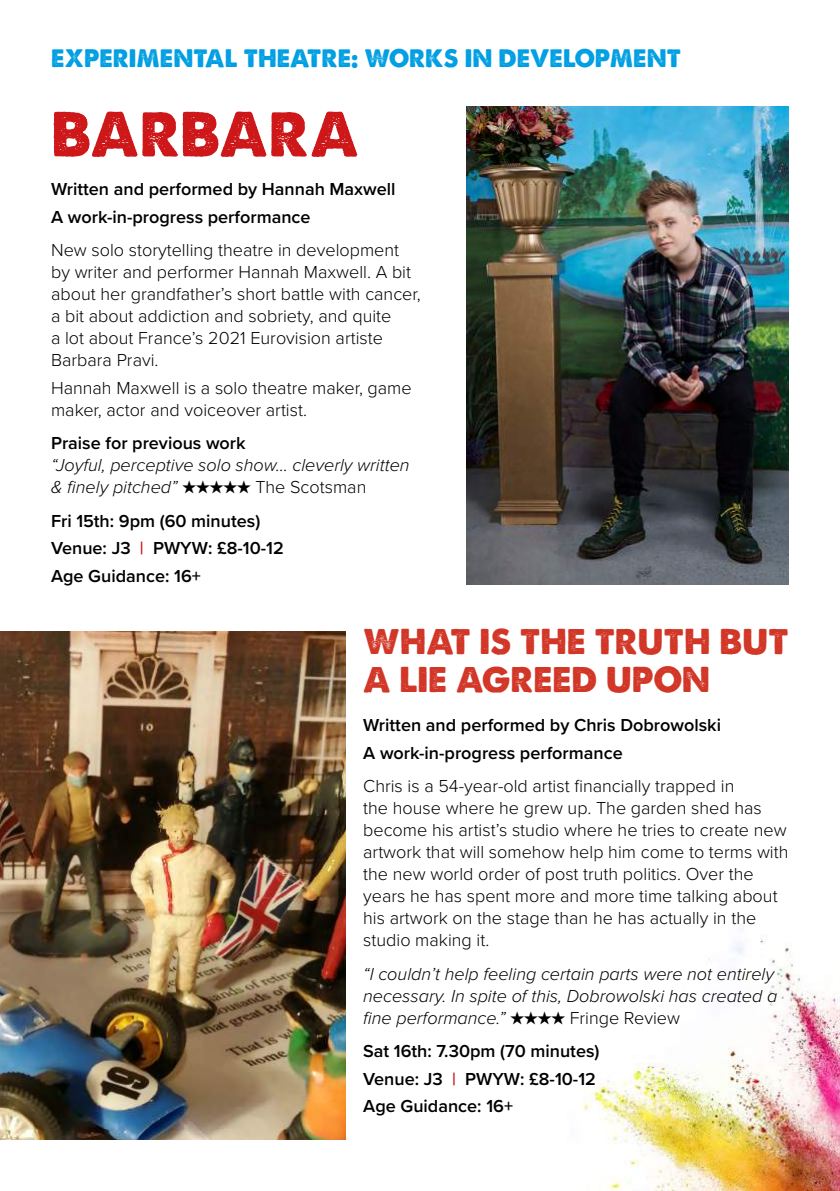
<style>
.page{position:relative;width:840px;height:1191px;background:#fff}
.page>*{position:absolute;margin:0;border:0;box-sizing:border-box;transform-origin:0 0}
.t1{font:60px "A Loveof Thunder";letter-spacing:.005em;color:#cd1719}
.t2{font:34px/38px "A Loveof Thunder";color:#d23627}
.t3{font:24px "A Loveof Thunder";color:#009fe3}
.t4{font:300 18px/22px "Proxima Nova";color:#000}
.t5{font:600 18px/27.6px "Proxima Nova";color:#000}
.t6{font:italic 300 18px/22px "Proxima Nova";color:#000}
.s1{font-style:normal}
.s2{color:#cd1719}
</style>
<div class="page">
<img style="left:583px;top:938px;width:256px;height:253px">
<img style="left:0;top:631px;width:345px;height:509px">
<img style="left:466px;top:107px;width:322px;height:477px">
<h3 class="t3" style="left:51px;top:43px;width:631px">EXPERIMENTAL THEATRE: WORKS IN DEVELOPMENT</h3>
<h1 class="t1" style="left:51px;top:97px;width:309px">BARBARA</h1>
<p class="t5" style="left:51px;top:175px;width:346px">Written and performed by Hannah Maxwell<br>A work-in-progress performance</p>
<p class="t4" style="left:51px;top:238px;width:371px">New solo storytelling theatre in development by writer and performer Hannah Maxwell. A bit about her grandfather’s short battle with cancer, a bit about addiction and sobriety, and quite<br>a lot about France’s 2021 Eurovision artiste Barbara Pravi.</p>
<p class="t4" style="left:51px;top:376px;width:362px">Hannah Maxwell is a solo theatre maker, game maker, actor and voiceover artist.</p>
<p class="t5" style="left:51px;top:429px;width:196px">Praise for previous work</p>
<p class="t6" style="left:51px;top:455px;width:360px">“Joyful, perceptive solo show… cleverly written &amp; finely pitched” <span class="s1">★★★★★ The Scotsman</span></p>
<p class="t5" style="left:51px;top:506px;width:234px">Fri 15th: 9pm (60 minutes)<br>Venue: J3 <span class="s2">|</span> PWYW: £8-10-12<br>Age Guidance: 16+</p>
<h2 class="t2" style="left:363px;top:623px;width:426px">WHAT IS THE TRUTH BUT<br>A LIE AGREED UPON</h2>
<p class="t5" style="left:363px;top:711px;width:359px">Written and performed by Chris Dobrowolski<br>A work-in-progress performance</p>
<p class="t4" style="left:363px;top:774px;width:426px">Chris is a 54-year-old artist financially trapped in<br>the house where he grew up. The garden shed has become his artist’s studio where he tries to create new artwork that will somehow help him come to terms with the new world order of post truth politics. Over the years he has spent more and more time talking about his artwork on the stage than he has actually in the studio making it.</p>
<p class="t6" style="left:363px;top:963px;width:415px">“I couldn’t help feeling certain parts were not entirely necessary. In spite of this, Dobrowolski has created a fine performance.” <span class="s1">★★★★ Fringe Review</span></p>
<p class="t5" style="left:363px;top:1036px;width:238px">Sat 16th: 7.30pm (70 minutes)<br>Venue: J3 <span class="s2">|</span> PWYW: £8-10-12<br>Age Guidance: 16+</p>
</div>
